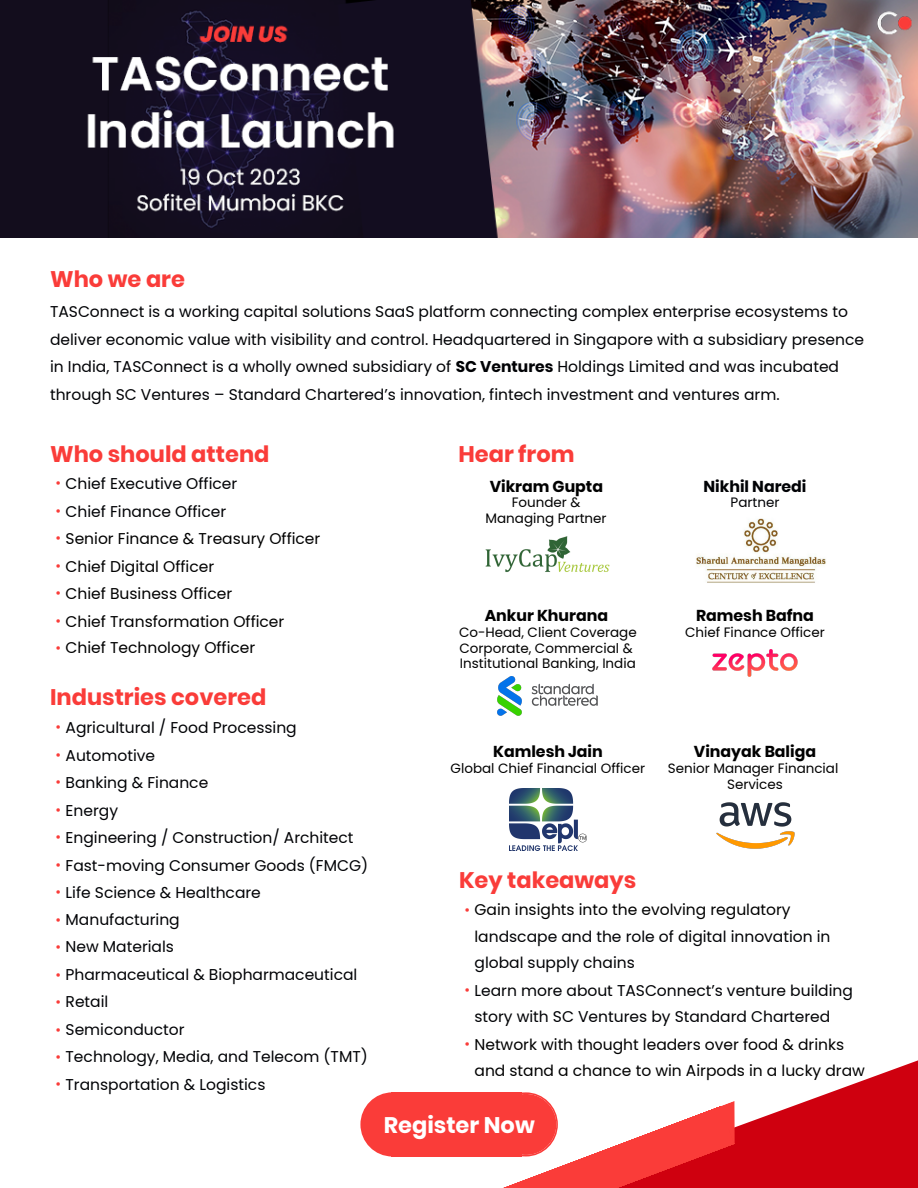
<style>
.page{position:relative;width:918px;height:1188px;background:#fff}
.page>*{position:absolute;margin:0;border:0;box-sizing:border-box;transform-origin:0 0}
.t1{font:700 22.5px "Poppins";color:#fa3c39}
.t2{font:700 22.5px "Poppins";color:#fff}
.t3{font:700 15.75px "Poppins";color:#000}
.t4{font:700 15.75px "Poppins";color:#000205}
.t5{font:15.45px/27.6px "Poppins";color:#000205}
.t6{font:15.45px/25.8px "Poppins";color:#000}
.t7{font:13.5px/15.8px "Poppins";color:#000;text-align:center}
.t8{font:13.5px "Poppins";color:#000205}
.s1{font-weight:700}
.s2{font-family:"Arial";font-size:13.95px;color:#fa3c39}
.s3{color:#000}
</style>
<div class="page">
<svg style="left:749px;top:1060px;width:169px;height:128px;fill:#cf000f"></svg>
<img style="left:0;top:0;width:918px;height:237px">
<img style="left:498px;top:676px;width:100px;height:40px">
<svg style="left:360px;top:1092px;width:389px;height:96px"></svg>
<img style="left:485px;top:536px;width:125px;height:37px">
<img style="left:696px;top:518px;width:130px;height:65px">
<img style="left:713px;top:649px;width:84px;height:27px">
<img style="left:509px;top:789px;width:78px;height:61px">
<img style="left:717px;top:802px;width:77px;height:46px">
<h1 class="t1" style="left:50px;top:263px;width:136px">Who we are</h1>
<p class="t5" style="left:50px;top:298px;width:816px">TASConnect is a working capital solutions SaaS platform connecting complex enterprise ecosystems to deliver economic value with visibility and control. Headquartered in Singapore with a subsidiary presence in India, TASConnect is a wholly owned subsidiary of <span class="s1">SC Ventures</span> Holdings Limited and was incubated through SC Ventures – Standard Chartered’s innovation, fintech investment and ventures arm.</p>
<h1 class="t1" style="left:50px;top:438px;width:221px">Who should attend</h1>
<p class="t5" style="left:56px;top:470px;width:183px"><span class="s2">•</span> Chief Executive Officer</p>
<p class="t5" style="left:56px;top:498px;width:172px"><span class="s2">•</span> Chief Finance Officer</p>
<p class="t6" style="left:56px;top:526px;width:266px"><span class="s2">•</span> Senior Finance &amp; Treasury Officer</p>
<p class="t6" style="left:56px;top:554px;width:160px"><span class="s2">•</span> Chief Digital Officer</p>
<p class="t6" style="left:56px;top:581px;width:178px"><span class="s2">•</span> Chief Business Officer</p>
<p class="t6" style="left:56px;top:609px;width:230px"><span class="s2">•</span> Chief Transformation Officer</p>
<p class="t6" style="left:56px;top:636px;width:201px"><span class="s2">•</span> Chief Technology Officer</p>
<h1 class="t1" style="left:50px;top:682px;width:218px">Industries covered</h1>
<p class="t5" style="left:56px;top:715px;width:242px"><span class="s2">•</span> Agricultural / Food Processing</p>
<p class="t5" style="left:56px;top:743px;width:101px"><span class="s2">•</span> Automotive</p>
<p class="t5" style="left:56px;top:769px;width:154px"><span class="s2">•</span> Banking &amp; Finance</p>
<p class="t5" style="left:56px;top:797px;width:64px"><span class="s2">•</span> Energy</p>
<p class="t5" style="left:56px;top:824px;width:299px"><span class="s2">•</span> Engineering / Construction/ Architect</p>
<p class="t5" style="left:56px;top:852px;width:314px"><span class="s2">•</span> Fast-moving Consumer Goods (FMCG)</p>
<p class="t5" style="left:56px;top:879px;width:207px"><span class="s2">•</span> Life Science &amp; Healthcare</p>
<p class="t5" style="left:56px;top:907px;width:125px"><span class="s2">•</span> Manufacturing</p>
<p class="t5" style="left:56px;top:934px;width:120px"><span class="s2">•</span> New Materials</p>
<p class="t5" style="left:56px;top:962px;width:303px"><span class="s2">•</span> Pharmaceutical &amp; Biopharmaceutical</p>
<p class="t5" style="left:56px;top:989px;width:54px"><span class="s2">•</span> Retail</p>
<p class="t5" style="left:56px;top:1017px;width:130px"><span class="s2">•</span> Semiconductor</p>
<p class="t5" style="left:56px;top:1044px;width:313px"><span class="s2">•</span> Technology, Media, and Telecom (TMT)</p>
<p class="t5" style="left:56px;top:1072px;width:211px"><span class="s2">•</span> Transportation &amp; Logistics</p>
<h1 class="t1" style="left:458px;top:438px;width:118px">Hear from</h1>
<p class="t3" style="left:490px;top:475px;width:115px">Vikram Gupta</p>
<p class="t7" style="left:486px;top:495px;width:123px">Founder &amp;<br>Managing Partner</p>
<p class="t4" style="left:704px;top:475px;width:105px">Nikhil Naredi</p>
<p class="t8" style="left:731px;top:497px;width:50px">Partner</p>
<p class="t3" style="left:485px;top:604px;width:125px">Ankur Khurana</p>
<p class="t7" style="left:459px;top:625px;width:179px;text-align:left">Co-Head, Client Coverage<br>Corporate, Commercial &amp;<br>Institutional Banking, India</p>
<p class="t3" style="left:696px;top:604px;width:119px">Ramesh Bafna</p>
<p class="t7" style="left:685px;top:625px;width:141px">Chief Finance Officer</p>
<p class="t3" style="left:493px;top:741px;width:111px">Kamlesh Jain</p>
<p class="t7" style="left:451px;top:761px;width:196px">Global Chief Financial Officer</p>
<p class="t3" style="left:694px;top:741px;width:124px">Vinayak Baliga</p>
<p class="t7" style="left:668px;top:761px;width:172px">Senior Manager Financial<br>Services</p>
<h1 class="t1" style="left:459px;top:864px;width:179px">Key takeaways</h1>
<p class="t5" style="left:475px;top:897px;width:358px;line-height:26.4px;text-indent:-10px"><span class="s2">•</span> <span class="s3">Gain insights into the evolving regulatory la</span>ndscape and the role of digital innovation in global supply chains</p>
<p class="t5" style="left:475px;top:978px;width:380px;line-height:25.8px;text-indent:-10px"><span class="s2">•</span> Learn more about TASConnect’s venture building story with SC Ventures by Standard Chartered</p>
<p class="t6" style="left:475px;top:1032px;width:392px;text-indent:-10px"><span class="s2">•</span> Network with thought leaders over food &amp; drinks and stand a chance to win Airpods in a lucky draw</p>
<h1 class="t2" style="left:384px;top:1109px;width:152px">Register Now</h1>
</div>
